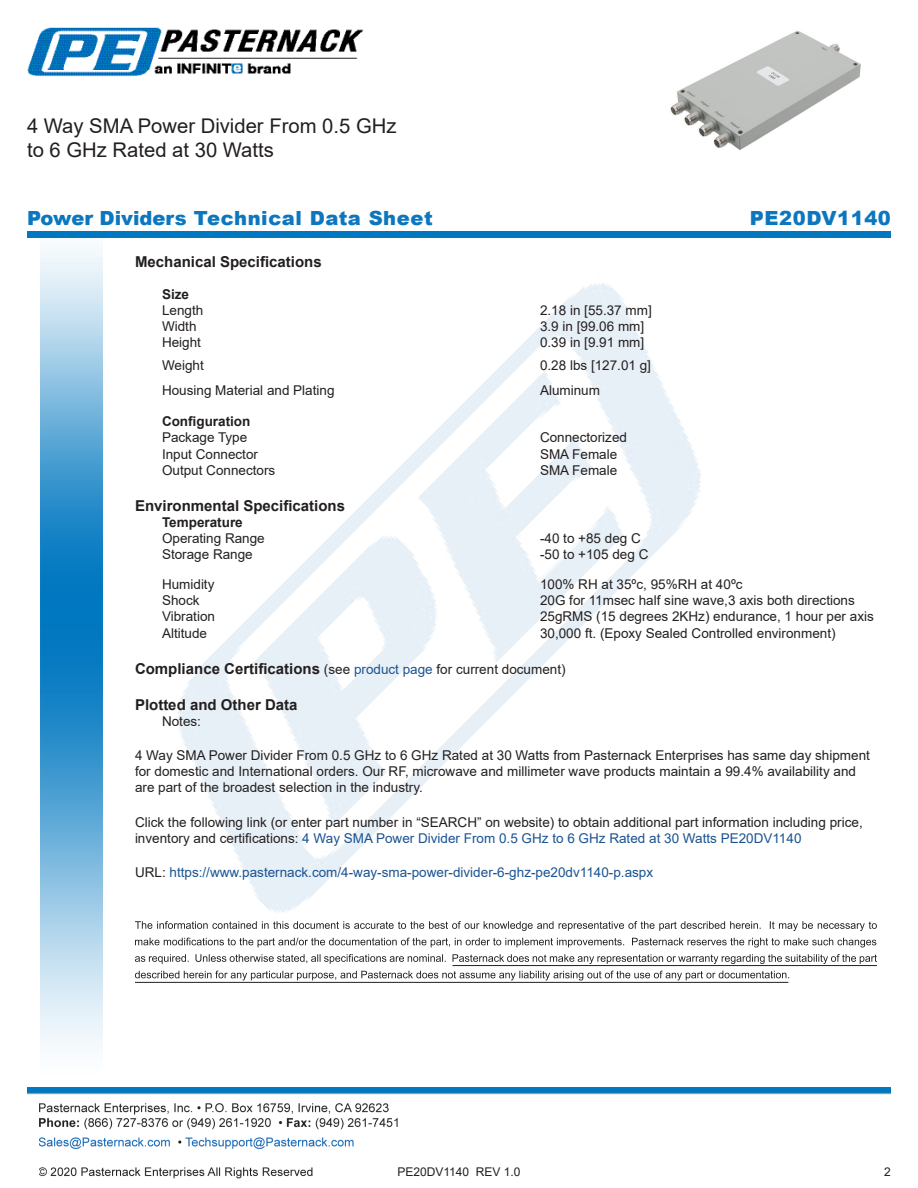
<style>
.page{position:relative;width:918px;height:1188px;background:#fff}
.page>*{position:absolute;margin:0;border:0;box-sizing:border-box;transform-origin:0 0}
.Web_Description_Para{font:20.25px/24.3px "Arial";color:#231f20}
.t1{font:900 19.5px "Arial";letter-spacing:.03em;color:#0c77be}
.Head1_for_Compliance{font:700 15px "Arial";color:#231f20}
.Head1{font:700 15px "Arial";color:#231f20}
.Marketing_and_URL{font:13.5px/16.2px "Arial";color:#231f20}
.Specs_Para{font:13.5px "Arial";color:#231f20}
.Marketing_and_URL-2{font:13.5px "Arial";color:#1a5392}
.Head2{font:700 13.5px "Arial";color:#231f20}
.Head2_after_Head1{font:700 13.5px "Arial";color:#231f20}
.t2{font:12px "Arial";color:#231f20}
.s1{font-weight:400;font-size:13.5px}
.s2{font-weight:400;font-size:13.5px;color:#1a5392}
.s3{color:#1a5392}
.s4{color:#231f20}
</style>
<div class="page">
<img style="left:39px;top:1103px;width:359px;height:76px">
<img style="left:102px;top:248px;width:719px;height:722px">
<img style="left:27px;top:1088px;width:864px;height:7px">
<img style="left:40px;top:237px;width:62px;height:811px">
<div style="left:27px;top:231px;width:864px;height:6px;background:#0177c0"></div>
<img style="left:27px;top:27px;width:337px;height:50px">
<svg style="left:135px;top:921px;width:742px;height:10px"></svg>
<svg style="left:135px;top:938px;width:741px;height:9px"></svg>
<svg style="left:135px;top:954px;width:742px;height:10px"></svg>
<svg style="left:135px;top:971px;width:654px;height:9px"></svg>
<hr style="left:453px;top:965px;width:424px;height:1px;background:#231f20">
<hr style="left:135px;top:982px;width:653px;height:1px;background:#231f20">
<img style="left:670px;top:30px;width:191px;height:120px">
<h1 class="Web_Description_Para" style="left:27px;top:114px;width:371px">4 Way SMA Power Divider From 0.5 GHz to 6 GHz Rated at 30 Watts</h1>
<p class="t1" style="left:27px;top:204px;width:407px">Power Dividers Technical Data Sheet</p>
<p class="t1" style="left:750px;top:204px;width:143px">PE20DV1140</p>
<p class="Head1" style="left:135px;top:252px;width:188px">Mechanical Specifications</p>
<p class="Head2" style="left:162px;top:284px;width:29px">Size</p>
<p class="Specs_Para" style="left:162px;top:301px;width:43px">Length</p>
<p class="Specs_Para" style="left:540px;top:301px;width:113px">2.18 in [55.37 mm]</p>
<p class="Specs_Para" style="left:162px;top:317px;width:36px">Width</p>
<p class="Specs_Para" style="left:540px;top:317px;width:106px">3.9 in [99.06 mm]</p>
<p class="Specs_Para" style="left:162px;top:333px;width:41px">Height</p>
<p class="Specs_Para" style="left:540px;top:333px;width:106px">0.39 in [9.91 mm]</p>
<p class="Specs_Para" style="left:162px;top:356px;width:43px">Weight</p>
<p class="Specs_Para" style="left:540px;top:356px;width:113px">0.28 lbs [127.01 g]</p>
<p class="Specs_Para" style="left:162px;top:381px;width:174px">Housing Material and Plating</p>
<p class="Specs_Para" style="left:540px;top:381px;width:62px">Aluminum</p>
<p class="Head2" style="left:162px;top:412px;width:90px">Configuration</p>
<p class="Specs_Para" style="left:162px;top:428px;width:87px">Package Type</p>
<p class="Specs_Para" style="left:540px;top:428px;width:89px">Connectorized</p>
<p class="Specs_Para" style="left:162px;top:444px;width:98px">Input Connector</p>
<p class="Specs_Para" style="left:540px;top:444px;width:79px">SMA Female</p>
<p class="Specs_Para" style="left:162px;top:461px;width:115px">Output Connectors</p>
<p class="Specs_Para" style="left:540px;top:461px;width:79px">SMA Female</p>
<p class="Head1" style="left:135px;top:495px;width:212px">Environmental Specifications</p>
<p class="Head2_after_Head1" style="left:162px;top:513px;width:82px">Temperature</p>
<p class="Specs_Para" style="left:162px;top:529px;width:104px">Operating Range</p>
<p class="Specs_Para" style="left:540px;top:529px;width:102px">-40 to +85 deg C</p>
<p class="Specs_Para" style="left:162px;top:545px;width:92px">Storage Range</p>
<p class="Specs_Para" style="left:540px;top:545px;width:110px">-50 to +105 deg C</p>
<p class="Specs_Para" style="left:162px;top:575px;width:54px">Humidity</p>
<p class="Specs_Para" style="left:540px;top:575px;width:204px">100% RH at 35ºc, 95%RH at 40ºc</p>
<p class="Specs_Para" style="left:162px;top:591px;width:39px">Shock</p>
<p class="Specs_Para" style="left:540px;top:591px;width:316px">20G for 11msec half sine wave,3 axis both directions</p>
<p class="Specs_Para" style="left:162px;top:607px;width:55px">Vibration</p>
<p class="Specs_Para" style="left:540px;top:607px;width:335px">25gRMS (15 degrees 2KHz) endurance, 1 hour per axis</p>
<p class="Specs_Para" style="left:162px;top:624px;width:47px">Altitude</p>
<p class="Specs_Para" style="left:540px;top:624px;width:297px">30,000 ft. (Epoxy Sealed Controlled environment)</p>
<p class="Head1_for_Compliance" style="left:135px;top:658px;width:432px">Compliance Certifications <span class="s1">(see</span> <span class="s2">product page</span> <span class="s1">for current document)</span></p>
<p class="Head1_for_Compliance" style="left:135px;top:694px;width:164px">Plotted and Other Data</p>
<p class="Specs_Para" style="left:162px;top:712px;width:41px">Notes:</p>
<p class="Marketing_and_URL" style="left:135px;top:747px;width:737px">4 Way SMA Power Divider From 0.5 GHz to 6 GHz Rated at 30 Watts from Pasternack Enterprises has same day shipment for domestic and International orders. Our RF, microwave and millimeter wave products maintain a 99.4% availability and are part of the broadest selection in the industry.</p>
<p class="Marketing_and_URL" style="left:135px;top:814px;width:729px">Click the following link (or enter part number in “SEARCH” on website) to obtain additional part information including price, inventory and certifications: <span class="s3">4 Way SMA Power Divider From 0.5 GHz to 6 GHz Rated at 30 Watts PE20DV1140</span></p>
<p class="Marketing_and_URL-2" style="left:135px;top:863px;width:520px"><span class="s4">URL:</span> https://www.pasternack.com/4-way-sma-power-divider-6-ghz-pe20dv1140-p.aspx</p>
<p class="t2" style="left:397px;top:1163px;width:125px">PE20DV1140 REV 1.0</p>
<p class="t2" style="left:884px;top:1163px;width:8px">2</p>
</div>
